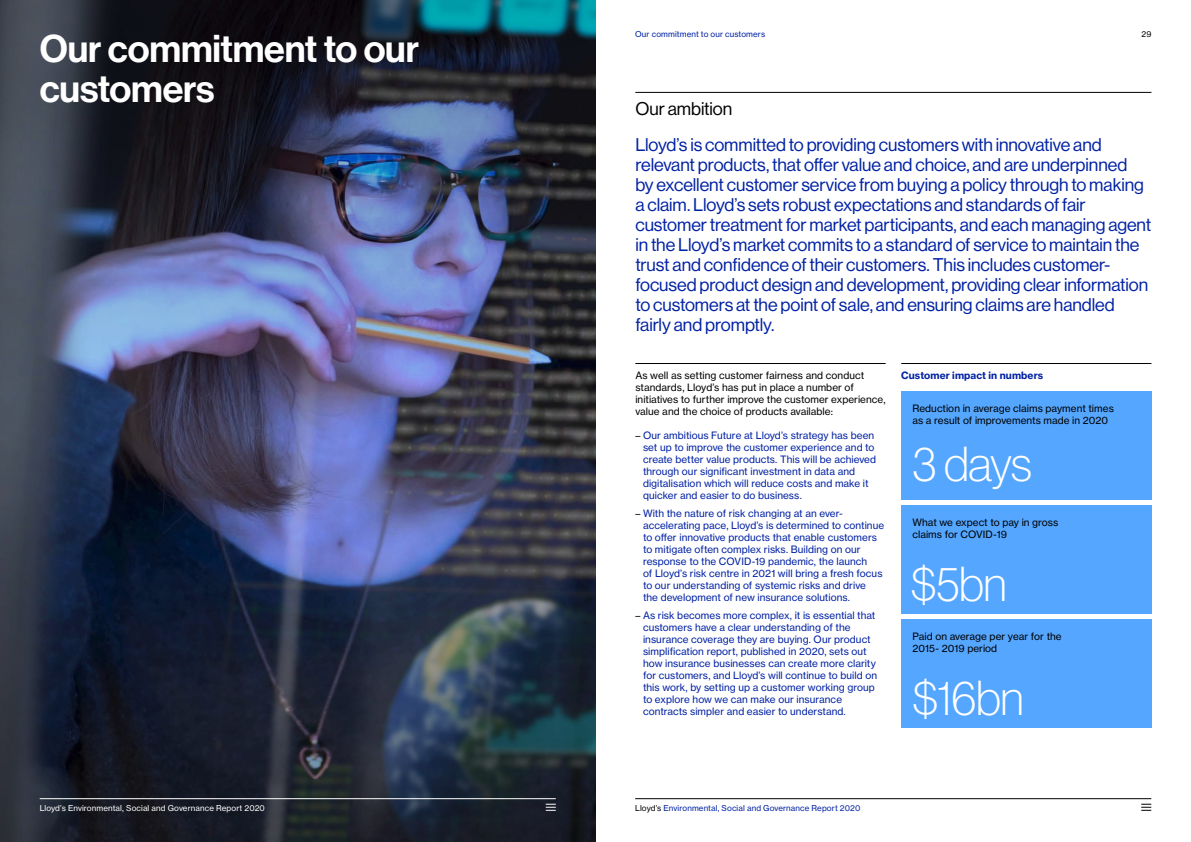
<style>
.page{position:relative;width:1191px;height:842px;background:#fff}
.page>*{position:absolute;margin:0;border:0;box-sizing:border-box;transform-origin:0 0}
.t1{font:100 48px "Haas Grot Disp 35";letter-spacing:-.01em;color:#fff}
.t2{font:500 38px/40px "Haas Grot Disp 65";letter-spacing:-.005em;color:#fff}
.t3{font:18px/20px "Haas Grot Disp 55 Roman";letter-spacing:-.005em;color:#0021a4}
.t4{font:18px "Haas Grot Disp 55 Roman";color:#000}
.t5{font:10px/12px "N Haas Grotesk TX Pro 55 Rg";letter-spacing:.005em;color:#0021a4}
.t6{font:10px/12px "N Haas Grotesk TX Pro 55 Rg";letter-spacing:.005em;color:#000}
.t7{font:10px "N Haas Grotesk TX Pro 75 Bd";letter-spacing:.01em;color:#0021a4}
.t8{font:8px "N Haas Grotesk TX Pro 55 Rg";letter-spacing:.015em;color:#0021a4}
.t9{font:8px "N Haas Grotesk TX Pro 55 Rg";letter-spacing:.015em;color:#fff}
.t10{font:8px "N Haas Grotesk TX Pro 55 Rg";color:#000}
.s1{color:#000}
</style>
<div class="page">
<img style="left:0;top:397px;width:595px;height:102px">
<img style="left:0;top:0;width:595px;height:397px">
<svg style="left:0;top:499px;width:595px;height:343px;background:#262f44"></svg>
<hr style="left:635px;top:798px;width:516px;height:1px;background:#000">
<svg style="left:1141px;top:804px;width:10px;height:7px"></svg>
<hr style="left:40px;top:798px;width:516px;height:1px;background:#fff">
<svg style="left:546px;top:804px;width:10px;height:7px"></svg>
<hr style="left:635px;top:363px;width:250px;height:1px;background:#000">
<hr style="left:901px;top:363px;width:250px;height:1px;background:#000">
<hr style="left:635px;top:92px;width:516px;height:1px;background:#000">
<div style="left:901px;top:391px;width:250px;height:108px;background:#54a6ff"></div>
<div style="left:901px;top:505px;width:250px;height:108px;background:#54a6ff"></div>
<div style="left:901px;top:619px;width:250px;height:108px;background:#54a6ff"></div>
<h2 class="t2" style="left:40px;top:30px;width:381px">Our commitment to our customers</h2>
<p class="t9" style="left:40px;top:803px;width:227px">Lloyd’s Environmental, Social and Governance Report 2020</p>
<p class="t8" style="left:635px;top:29px;width:131px">Our commitment to our customers</p>
<p class="t10" style="left:1141px;top:29px;width:11px">29</p>
<h3 class="t4" style="left:635px;top:99px;width:98px">Our ambition</h3>
<p class="t3" style="left:635px;top:135px;width:517px">Lloyd’s is committed to providing customers with innovative and relevant products, that offer value and choice, and are underpinned<br>by excellent customer service from buying a policy through to making a claim. Lloyd’s sets robust expectations and standards of fair customer treatment for market participants, and each managing agent in the Lloyd’s market commits to a standard of service to maintain the trust and confidence of their customers. This includes customer&shy;focused product design and development, providing clear information to customers at the point of sale, and ensuring claims are handled fairly and promptly.</p>
<p class="t6" style="left:635px;top:370px;width:252px">As well as setting customer fairness and conduct standards, Lloyd’s has put in place a number of initiatives to further improve the customer experience, value and the choice of products available:</p>
<p class="t5" style="left:643px;top:430px;width:234px;text-indent:-8px"><span class="s1">–</span> Our ambitious Future at Lloyd’s strategy has been set up to improve the customer experience and to create better value products. This will be achieved through our significant investment in data and digitalisation which will reduce costs and make it quicker and easier to do business.</p>
<p class="t5" style="left:643px;top:508px;width:243px;text-indent:-8px"><span class="s1">–</span> With the nature of risk changing at an ever&shy;accelerating pace, Lloyd’s is determined to continue to offer innovative products that enable customers to mitigate often complex risks. Building on our response to the COVID-19 pandemic, the launch<br>of Lloyd’s risk centre in 2021 will bring a fresh focus to our understanding of systemic risks and drive<br>the development of new insurance solutions.</p>
<p class="t5" style="left:643px;top:610px;width:235px;text-indent:-8px"><span class="s1">–</span> As risk becomes more complex, it is essential that customers have a clear understanding of the insurance coverage they are buying. Our product simplification report, published in 2020, sets out how insurance businesses can create more clarity for customers, and Lloyd’s will continue to build on this work, by setting up a customer working group to explore how we can make our insurance contracts simpler and easier to understand.</p>
<p class="t7" style="left:901px;top:369px;width:143px">Customer impact in numbers</p>
<p class="t6" style="left:912px;top:402px;width:203px">Reduction in average claims payment times as a result of improvements made in 2020</p>
<h1 class="t1" style="left:912px;top:437px;width:121px">3 days</h1>
<p class="t6" style="left:912px;top:516px;width:148px">What we expect to pay in gross claims for COVID-19</p>
<h1 class="t1" style="left:911px;top:557px;width:97px">$5bn</h1>
<p class="t6" style="left:912px;top:630px;width:151px">Paid on average per year for the<br>2015- 2019 period</p>
<h1 class="t1" style="left:912px;top:671px;width:113px">$16bn</h1>
<p class="t8" style="left:635px;top:803px;width:227px"><span class="s1">Lloyd’s</span> Environmental, Social and Governance Report 2020</p>
</div>
